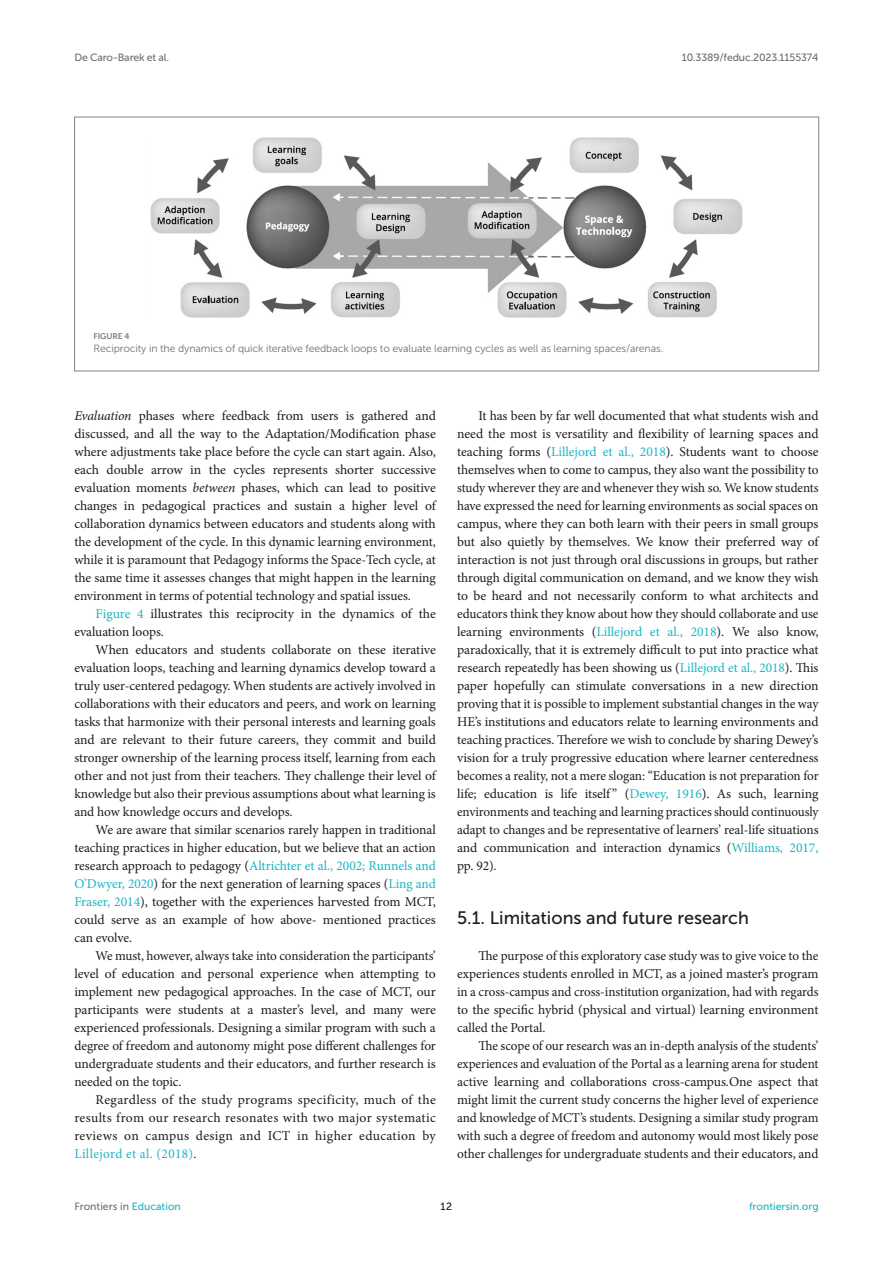
<style>
.page{position:relative;width:893px;height:1263px;background:#fff}
.page>*{position:absolute;margin:0;border:0;box-sizing:border-box;transform-origin:0 0}
.HEAD_2{font:18px "Museo Sans 500";color:#1b1c1b}
.TEXT{font:13.5px/18px "Minion Pro";letter-spacing:-.005em;color:#1b1c1b;text-align:justify}
.TEXT_FLUSH{font:13.5px/18px "Minion Pro";letter-spacing:-.005em;color:#1b1c1b;text-align:justify}
.FIG_LEG{font:10.5px "Museo Sans 300";letter-spacing:-.01em;color:#706f70}
.t1{font:10.5px "Museo Sans 500";letter-spacing:-.015em;color:#706f70}
.t2{font:10.5px "Museo Sans 500";color:#1db5c3}
.t3{font:10.5px "Museo Sans 500";color:#1b1c1b}
.FIG_HD{font:8.25px "Museo Sans 700";letter-spacing:-.01em;color:#7e7f7f}
.s1{font-style:italic}
.s2{color:#1db5c3}
</style>
<div class="page">
<img style="left:150px;top:137px;width:593px;height:181px">
<div style="left:74px;top:117px;width:745px;height:254px;border:1px solid #808285"></div>
<p class="t1" style="left:74px;top:51px;width:96px">De Caro-Barek et al.</p>
<p class="t1" style="left:682px;top:51px;width:138px">10.3389/feduc.2023.1155374</p>
<p class="FIG_HD" style="left:94px;top:331px;width:37px">FIGURE 4</p>
<p class="FIG_LEG" style="left:94px;top:343px;width:571px">Reciprocity in the dynamics of quick iterative feedback loops to evaluate learning cycles as well as learning spaces/arenas.</p>
<p class="TEXT" style="left:74px;top:407px;width:363px"><span class="s1">Evaluation</span> phases where feedback from users is gathered and discussed, and all the way to the Adaptation/Modification phase where adjustments take place before the cycle can start again. Also, each double arrow in the cycles represents shorter successive evaluation moments <span class="s1">between</span> phases, which can lead to positive changes in pedagogical practices and sustain a higher level of collaboration dynamics between educators and students along with the development of the cycle. In this dynamic learning environment, while it is paramount that Pedagogy informs the Space-Tech cycle, at the same time it assesses changes that might happen in the learning environment in terms of potential technology and spatial issues.</p>
<p class="TEXT" style="left:74px;top:605px;width:363px;text-indent:21px"><span class="s2">Figure 4</span> illustrates this reciprocity in the dynamics of the evaluation loops.</p>
<p class="TEXT" style="left:74px;top:641px;width:363px;text-indent:21px">When educators and students collaborate on these iterative evaluation loops, teaching and learning dynamics develop toward a truly user-centered pedagogy. When students are actively involved in collaborations with their educators and peers, and work on learning tasks that harmonize with their personal interests and learning goals and are relevant to their future careers, they commit and build stronger ownership of the learning process itself, learning from each other and not just from their teachers. They challenge their level of knowledge but also their previous assumptions about what learning is and how knowledge occurs and develops.</p>
<p class="TEXT" style="left:74px;top:821px;width:363px;text-indent:21px">We are aware that similar scenarios rarely happen in traditional teaching practices in higher education, but we believe that an action research approach to pedagogy (<span class="s2">Altrichter et al., 2002; Runnels and O’Dwyer, 2020</span>) for the next generation of learning spaces (<span class="s2">Ling and Fraser, 2014</span>), together with the experiences harvested from MCT, could serve as an example of how above- mentioned practices can evolve.</p>
<p class="TEXT" style="left:74px;top:947px;width:363px;text-indent:21px">We must, however, always take into consideration the participants’ level of education and personal experience when attempting to implement new pedagogical approaches. In the case of MCT, our participants were students at a master’s level, and many were experienced professionals. Designing a similar program with such a degree of freedom and autonomy might pose different challenges for undergraduate students and their educators, and further research is needed on the topic.</p>
<p class="TEXT" style="left:74px;top:1091px;width:363px;text-indent:21px">Regardless of the study programs specificity, much of the results from our research resonates with two major systematic reviews on campus design and ICT in higher education by <span class="s2">Lillejord et al. (2018)</span>.</p>
<p class="TEXT" style="left:457px;top:407px;width:363px;text-indent:21px">It has been by far well documented that what students wish and need the most is versatility and flexibility of learning spaces and teaching forms (<span class="s2">Lillejord et al., 2018</span>). Students want to choose themselves when to come to campus, they also want the possibility to study wherever they are and whenever they wish so. We know students have expressed the need for learning environments as social spaces on campus, where they can both learn with their peers in small groups but also quietly by themselves. We know their preferred way of interaction is not just through oral discussions in groups, but rather through digital communication on demand, and we know they wish to be heard and not necessarily conform to what architects and educators think they know about how they should collaborate and use learning environments (<span class="s2">Lillejord et al., 2018</span>). We also know, paradoxically, that it is extremely difficult to put into practice what research repeatedly has been showing us (<span class="s2">Lillejord et al., 2018</span>). This paper hopefully can stimulate conversations in a new direction proving that it is possible to implement substantial changes in the way HE’s institutions and educators relate to learning environments and teaching practices. Therefore we wish to conclude by sharing Dewey’s vision for a truly progressive education where learner centeredness becomes a reality, not a mere slogan: “Education is not preparation for life; education is life itself ” (<span class="s2">Dewey, 1916</span>). As such, learning environments and teaching and learning practices should continuously adapt to changes and be representative of learners’ real-life situations and communication and interaction dynamics (<span class="s2">Williams, 2017, </span>pp. 92).</p>
<p class="HEAD_2" style="left:457px;top:908px;width:293px">5.1. Limitations and future research</p>
<p class="TEXT_FLUSH" style="left:457px;top:947px;width:363px;text-indent:21px">The purpose of this exploratory case study was to give voice to the experiences students enrolled in MCT, as a joined master’s program in a cross-campus and cross-institution organization, had with regards to the specific hybrid (physical and virtual) learning environment called the Portal.</p>
<p class="TEXT" style="left:457px;top:1037px;width:363px;text-indent:21px">The scope of our research was an in-depth analysis of the students’ experiences and evaluation of the Portal as a learning arena for student active learning and collaborations cross-campus.One aspect that might limit the current study concerns the higher level of experience and knowledge of MCT’s students. Designing a similar study program with such a degree of freedom and autonomy would most likely pose other challenges for undergraduate students and their educators, and</p>
<p class="t1" style="left:74px;top:1200px;width:108px">Frontiers in <span class="s2">Education</span></p>
<p class="t3" style="left:441px;top:1200px;width:13px">12</p>
<p class="t2" style="left:749px;top:1200px;width:71px">frontiersin.org</p>
</div>
